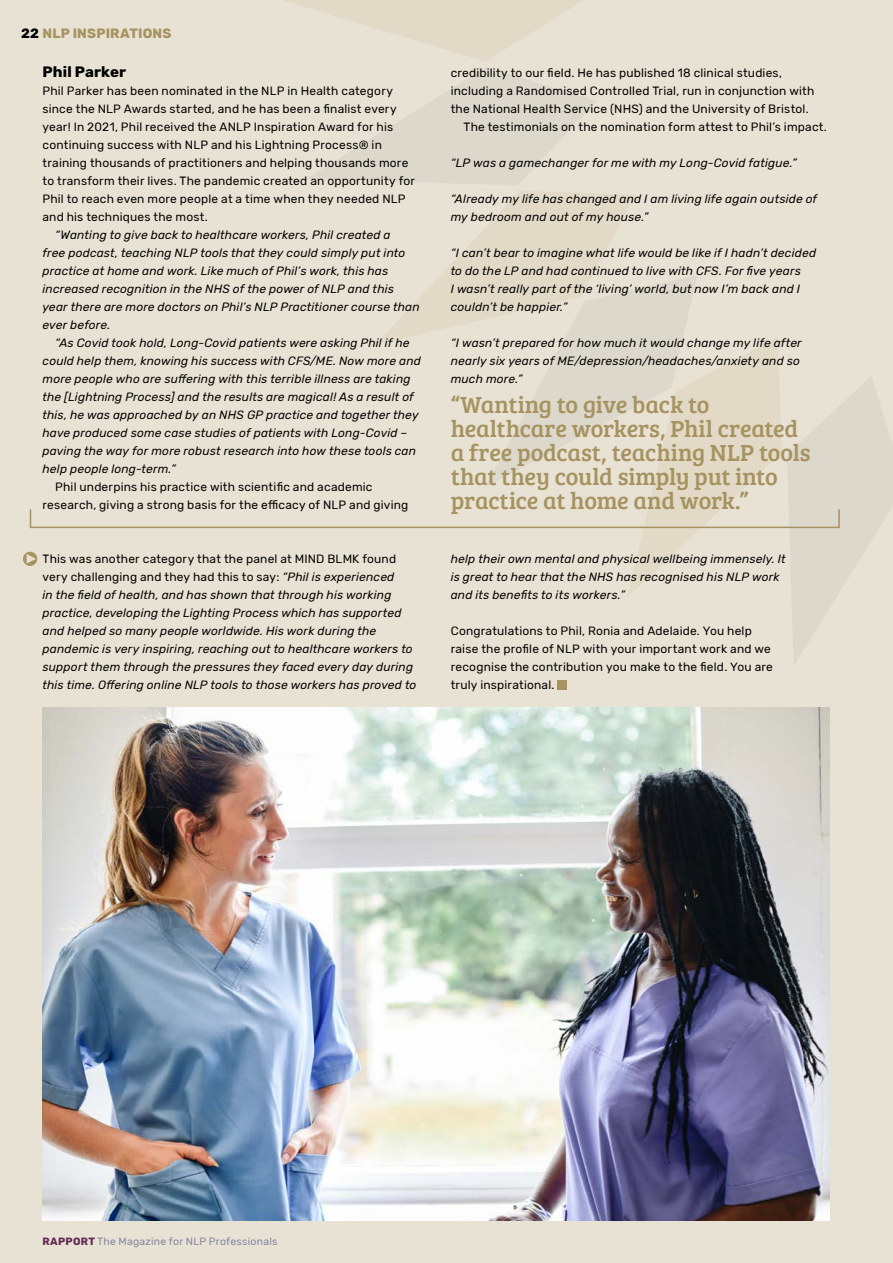
<style>
.page{position:relative;width:893px;height:1263px;background:#e8e2d4}
.page>*{position:absolute;margin:0;border:0;box-sizing:border-box;transform-origin:0 0}
.t1{font:24px/24px "Bree Serif";letter-spacing:-.01em;color:#a79360}
.t2{font:700 15px "Rubik";letter-spacing:.01em;color:#000}
.t3{font:700 13.5px "Rubik";color:#a79360}
.t4{font:italic 12px/18px "Rubik";letter-spacing:.015em;color:#000}
.t5{font:12px/18px "Rubik";letter-spacing:.015em;color:#000}
.t6{font:10.5px "Rubik";letter-spacing:.02em;color:#8185a0}
.s1{color:#000}
.s2{font-style:normal}
.s3{font-weight:700;color:#622b54}
</style>
<div class="page">
<svg style="left:283px;top:0;width:610px;height:664px"></svg>
<img style="left:43px;top:707px;width:786px;height:514px">
<svg style="left:23px;top:552px;width:14px;height:14px"></svg>
<div style="left:30px;top:509px;width:810px;height:19px;border:2px solid #a79360"></div>
<div style="left:557px;top:680px;width:9px;height:9px;background:#a79360"></div>
<p class="t3" style="left:21px;top:26px;width:31px"><span class="s1">22</span>NLP</p>
<p class="t3" style="left:73px;top:26px;width:10px">INSPIRATIONS</p>
<p class="t2" style="left:43px;top:63px;width:85px">PHIL PARKER</p>
<p class="t5" style="left:43px;top:82px;width:374px">Phil Parker has been nominated in the NLP in Health category since the NLP Awards started, and he has been a finalist every year! In 2021, Phil received the ANLP Inspiration Award for his continuing success with NLP and his Lightning Process® in training thousands of practitioners and helping thousands more to transform their lives. The pandemic created an opportunity for Phil to reach even more people at a time when they needed NLP and his techniques the most.</p>
<p class="t4" style="left:43px;top:227px;width:379px;text-indent:13px">“Wanting to give back to healthcare workers, Phil created a<br>free podcast, teaching NLP tools that they could simply put into practice at home and work. Like much of Phil’s work, this has increased recognition in the NHS of the power of NLP and this year there are more doctors on Phil’s NLP Practitioner course than ever before.</p>
<p class="t4" style="left:43px;top:335px;width:380px;text-indent:13px">“As Covid took hold, Long-Covid patients were asking Phil if he could help them, knowing his success with CFS/ME. Now more and more people who are suffering with this terrible illness are taking the [Lightning Process] and the results are magical! As a result of this, he was approached by an NHS GP practice and together they have produced some case studies of patients with Long-Covid – paving the way for more robust research into how these tools can help people long-term.”</p>
<p class="t5" style="left:43px;top:478px;width:367px;text-indent:13px">Phil underpins his practice with scientific and academic research, giving a strong basis for the efficacy of NLP and giving</p>
<p class="t4" style="left:43px;top:551px;width:375px"><span class="s2">This was another category that the panel at MIND BLMK found very challenging and they had this to say:</span> “Phil is experienced<br>in the field of health, and has shown that through his working practice, developing the Lighting Process which has supported and helped so many people worldwide. His work during the pandemic is very inspiring, reaching out to healthcare workers to support them through the pressures they faced every day during this time. Offering online NLP tools to those workers has proved to</p>
<p class="t5" style="left:451px;top:64px;width:333px">credibility to our field. He has published 18 clinical studies,</p>
<p class="t5" style="left:451px;top:82px;width:365px">including a Randomised Controlled Trial, run in conjunction with</p>
<p class="t5" style="left:451px;top:100px;width:359px">the National Health Service (NHS) and the University of Bristol.</p>
<p class="t5" style="left:463px;top:118px;width:365px">The testimonials on the nomination form attest to Phil’s impact.</p>
<p class="t4" style="left:451px;top:155px;width:348px">“LP was a gamechanger for me with my Long-Covid fatigue.”</p>
<p class="t4" style="left:451px;top:191px;width:368px">“Already my life has changed and I am living life again outside of my bedroom and out of my house.”</p>
<p class="t4" style="left:451px;top:245px;width:367px">“I can’t bear to imagine what life would be like if I hadn’t decided to do the LP and had continued to live with CFS. For five years<br>I wasn’t really part of the ‘living’ world, but now I’m back and I couldn’t be happier.”</p>
<p class="t4" style="left:451px;top:335px;width:353px">“I wasn’t prepared for how much it would change my life after nearly six years of ME/depression/headaches/anxiety and so much more.”</p>
<h1 class="t1" style="left:451px;top:392px;width:361px">“Wanting to give back to healthcare workers, Phil created a free podcast, teaching NLP tools that they could simply put into practice at home and work.”</h1>
<p class="t4" style="left:451px;top:551px;width:336px">help their own mental and physical wellbeing immensely. It is great to hear that the NHS has recognised his NLP work and its benefits to its workers.”</p>
<p class="t5" style="left:451px;top:622px;width:324px">Congratulations to Phil, Ronia and Adelaide. You help raise the profile of NLP with your important work and we recognise the contribution you make to the field. You are truly inspirational.</p>
<p class="t6" style="left:43px;top:1235px;width:236px"><span class="s3">RAPPORT</span> The Magazine for NLP Professionals</p>
</div>
